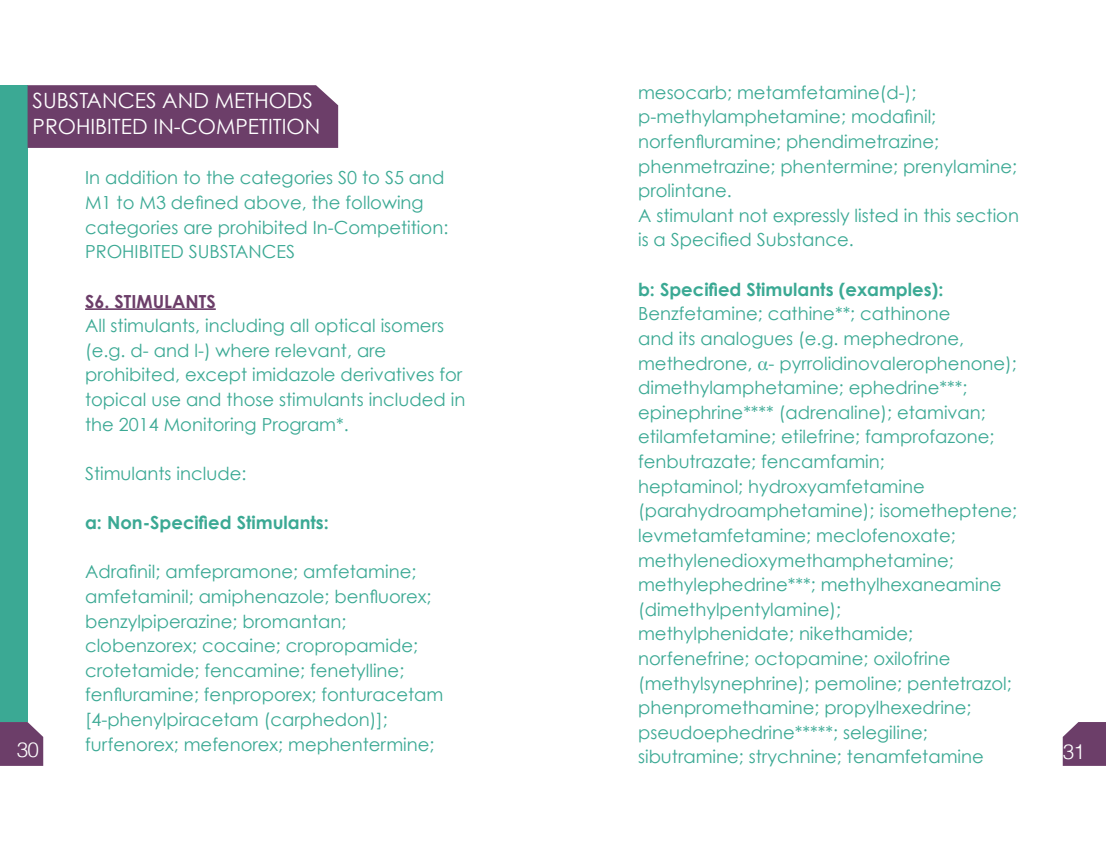
<style>
.page{position:relative;width:1106px;height:851px;background:#fff}
.page>*{position:absolute;margin:0;border:0;box-sizing:border-box;transform-origin:0 0}
.t1{font:21px/25.2px "Century Gothic";color:#fff}
.t2{font:300 20.85px "Helvetica";color:#fff}
.t3{font:18px/24.6px "Century Gothic";color:#3ba994}
.t4{font:700 18px "Century Gothic";color:#3ba994}
.t5{font:700 18px "Century Gothic";color:#6c3e69}
.s1{font-family:"Times"}
</style>
<div class="page">
<svg style="left:1062px;top:722px;width:44px;height:43px;background:#774d74"></svg>
<div style="left:0;top:722px;width:43px;height:43px;background:#6c3e69"></div>
<hr style="left:85px;top:308px;width:131px;height:2px;background:#6c3e69">
<div style="left:0;top:85px;width:28px;height:637px;background:#3ba994"></div>
<div style="left:28px;top:85px;width:310px;height:63px;background:#6c3e69"></div>
<p class="t1" style="left:33px;top:88px;width:289px">SUBSTANCES AND METHODS<br>PROHIBITED IN-COMPETITION</p>
<p class="t2" style="left:17px;top:733px;width:24px">30</p>
<p class="t3" style="left:85px;top:165px;width:365px">In addition to the categories 0S to 5S and M1 to M3 defined above, the following categories are prohibited In-Competition:<br>PROHIBITED SUBSTANCES</p>
<p class="t5" style="left:85px;top:289px;width:132px">S6. STIMULANTS</p>
<p class="t3" style="left:85px;top:313px;width:382px">All stimulants, including all optical isomers<br>e( g. d. - and -l ) where relevant, are prohibited, except imidazole derivatives for topical use and those stimulants included in the 2014 Monitoring Program .*</p>
<p class="t3" style="left:85px;top:460px;width:163px">Stimulants include:</p>
<p class="t4" style="left:85px;top:511px;width:245px">a: Non-Specified Stimulants:</p>
<p class="t3" style="left:85px;top:559px;width:360px">Adrafinil; amfepramone; amfetamine; amfetaminil; amiphenazole; benfluorex; benzylpiperazine; bromantan; clobenzorex; cocaine; cropropamide; crotetamide; fencamine; fenetylline; fenfluramine; fenproporex; fonturacetam [4-phenylpiracetam (carphedon ;[( furfenorex; mefenorex; mephentermine;</p>
<p class="t3" style="left:638px;top:80px;width:382px">mesocarb; metamfetamine d( ;(- p-methylamphetamine; modafinil; norfenfluramine; phendimetrazine; phenmetrazine; phentermine; prenylamine; prolintane.<br>A stimulant not expressly listed in this section<br>ais Specified Substance.</p>
<p class="t4" style="left:638px;top:278px;width:307px">b: Specified Stimulants (examples :(</p>
<p class="t3" style="left:638px;top:301px;width:380px">Benzfetamine; cathine**; cathinone<br>and its analogues (e g. . mephedrone, methedrone, <span class="s1">α</span>- pyrrolidinovalerophenone ;( dimethylamphetamine; ephedrine ;*** epinephrine**** (adrenaline); etamivan; etilamfetamine; etilefrine; famprofazone; fenbutrazate; fencamfamin;<br>heptaminol; hydroxyamfetamine (parahydroamphetamine); isometheptene; levmetamfetamine; meclofenoxate; methylenedioxymethamphetamine; methylephedrine***; methylhexaneamine (dimethylpentylamine ;(<br>methylphenidate; nikethamide; norfenefrine; octopamine; oxilofrine (methylsynephrine); pemoline; pentetrazol; phenpromethamine; propylhexedrine; pseudoephedrine*****; selegiline; sibutramine; strychnine; tenamfetamine</p>
<p class="t2" style="left:1062px;top:734px;width:24px">31</p>
</div>
